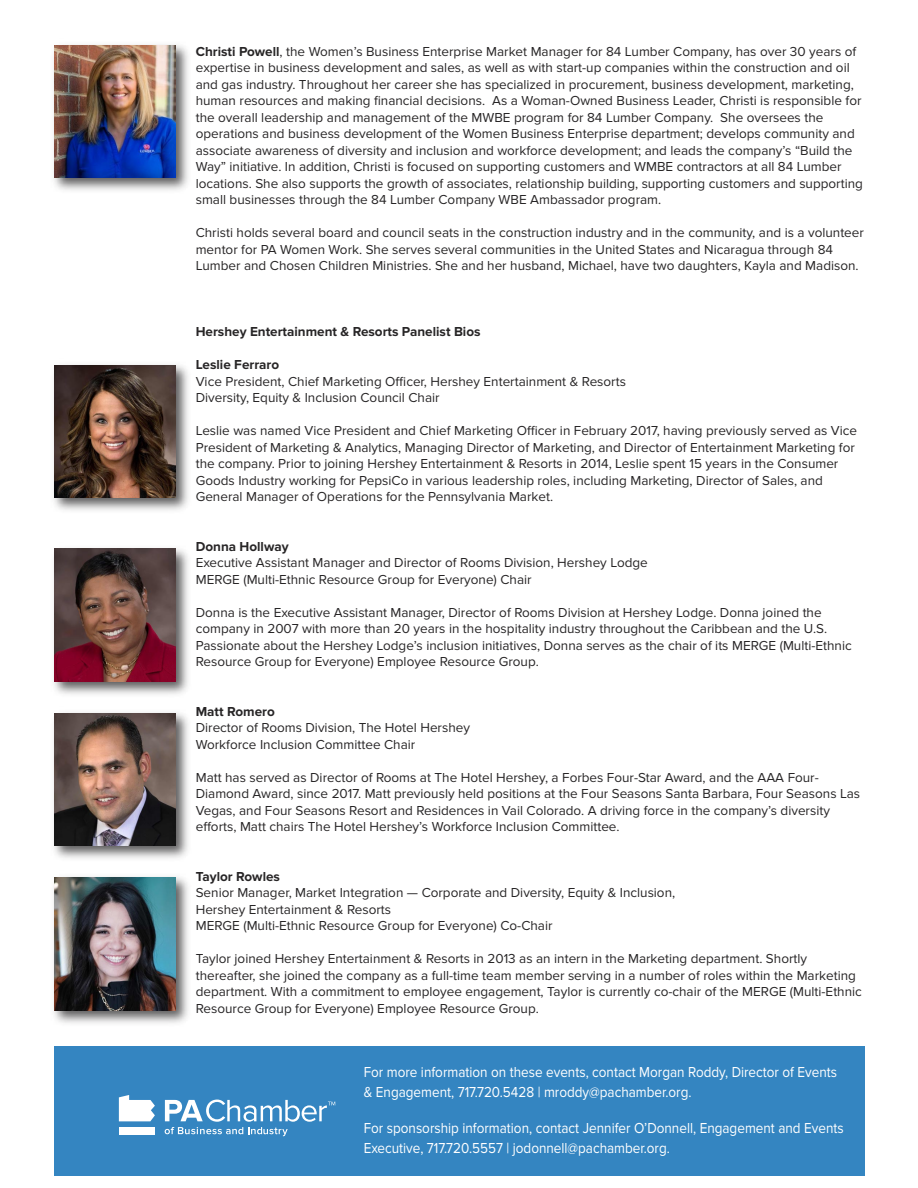
<style>
.page{position:relative;width:918px;height:1188px;background:#fff}
.page>*{position:absolute;margin:0;border:0;box-sizing:border-box;transform-origin:0 0}
.t1{font:15px/20.2px "Proxima Nova";color:#fff;scale:.9 1}
.t2{font:13.5px/16.5px "Proxima Nova";color:#272526}
.t3{font:700 13.5px "Proxima Nova";color:#272526}
.s1{font-weight:700}
</style>
<div class="page">
<div style="left:54px;top:1046px;width:810px;height:130px;background:#3485c1"></div>
<svg style="left:119px;top:1095px;width:36px;height:26px"></svg>
<div style="left:119px;top:1127px;width:35px;height:7px;background:#fff"></div>
<svg style="left:165px;top:1100px;width:170px;height:36px"></svg>
<img style="left:53px;top:364px;width:135px;height:147px">
<img style="left:54px;top:365px;width:121px;height:133px">
<img style="left:53px;top:712px;width:135px;height:147px">
<img style="left:54px;top:713px;width:121px;height:133px">
<img style="left:53px;top:548px;width:135px;height:147px">
<img style="left:54px;top:549px;width:121px;height:133px">
<img style="left:53px;top:876px;width:135px;height:148px">
<img style="left:54px;top:878px;width:121px;height:132px">
<img style="left:53px;top:44px;width:135px;height:147px">
<img style="left:54px;top:45px;width:121px;height:133px">
<p class="t2" style="left:196px;top:44px;width:669px"><span class="s1">Christi Powell</span>, the Women’s Business Enterprise Market Manager for 84 Lumber Company, has over 30 years of expertise in business development and sales, as well as with start-up companies within the construction and oil and gas industry. Throughout her career she has specialized in procurement, business development, marketing, human resources and making financial decisions. As a Woman-Owned Business Leader, Christi is responsible for the overall leadership and management of the MWBE program for 84 Lumber Company. She oversees the operations and business development of the Women Business Enterprise department; develops community and associate awareness of diversity and inclusion and workforce development; and leads the company’s “Build the Way” initiative. In addition, Christi is focused on supporting customers and WMBE contractors at all 84 Lumber locations. She also supports the growth of associates, relationship building, supporting customers and supporting small businesses through the 84 Lumber Company WBE Ambassador program.</p>
<p class="t2" style="left:196px;top:226px;width:670px">Christi holds several board and council seats in the construction industry and in the community, and is a volunteer mentor for PA Women Work. She serves several communities in the United States and Nicaragua through 84<br>Lumber and Chosen Children Ministries. She and her husband, Michael, have two daughters, Kayla and Madison.</p>
<p class="t3" style="left:196px;top:327px;width:286px">Hershey Entertainment &amp; Resorts Panelist Bios</p>
<p class="t3" style="left:196px;top:360px;width:85px">Leslie Ferraro</p>
<p class="t2" style="left:196px;top:374px;width:432px">Vice President, Chief Marketing Officer, Hershey Entertainment &amp; Resorts</p>
<p class="t2" style="left:196px;top:391px;width:245px">Diversity, Equity &amp; Inclusion Council Chair</p>
<p class="t2" style="left:196px;top:424px;width:663px">Leslie was named Vice President and Chief Marketing Officer in February 2017, having previously served as Vice President of Marketing &amp; Analytics, Managing Director of Marketing, and Director of Entertainment Marketing for the company. Prior to joining Hershey Entertainment &amp; Resorts in 2014, Leslie spent 15 years in the Consumer Goods Industry working for PepsiCo in various leadership roles, including Marketing, Director of Sales, and General Manager of Operations for the Pennsylvania Market.</p>
<p class="t3" style="left:196px;top:542px;width:94px">Donna Hollway</p>
<p class="t2" style="left:196px;top:556px;width:454px">Executive Assistant Manager and Director of Rooms Division, Hershey Lodge</p>
<p class="t2" style="left:196px;top:572px;width:337px">MERGE (Multi-Ethnic Resource Group for Everyone) Chair</p>
<p class="t2" style="left:196px;top:605px;width:658px">Donna is the Executive Assistant Manager, Director of Rooms Division at Hershey Lodge. Donna joined the company in 2007 with more than 20 years in the hospitality industry throughout the Caribbean and the U.S.<br>Passionate about the Hershey Lodge’s inclusion initiatives, Donna serves as the chair of its MERGE (Multi-Ethnic Resource Group for Everyone) Employee Resource Group.</p>
<p class="t3" style="left:196px;top:707px;width:81px">Matt Romero</p>
<p class="t2" style="left:196px;top:721px;width:276px">Director of Rooms Division, The Hotel Hershey</p>
<p class="t2" style="left:196px;top:737px;width:221px">Workforce Inclusion Committee Chair</p>
<p class="t2" style="left:196px;top:770px;width:666px">Matt has served as Director of Rooms at The Hotel Hershey, a Forbes Four-Star Award, and the AAA Four-Diamond Award, since 2017. Matt previously held positions at the Four Seasons Santa Barbara, Four Seasons Las Vegas, and Four Seasons Resort and Residences in Vail Colorado. A driving force in the company’s diversity efforts, Matt chairs The Hotel Hershey’s Workforce Inclusion Committee.</p>
<p class="t3" style="left:196px;top:872px;width:86px">Taylor Rowles</p>
<p class="t2" style="left:196px;top:886px;width:481px">Senior Manager, Market Integration — Corporate and Diversity, Equity &amp; Inclusion,<br>Hershey Entertainment &amp; Resorts</p>
<p class="t2" style="left:196px;top:919px;width:358px">MERGE (Multi-Ethnic Resource Group for Everyone) Co-Chair</p>
<p class="t2" style="left:196px;top:952px;width:668px">Taylor joined Hershey Entertainment &amp; Resorts in 2013 as an intern in the Marketing department. Shortly thereafter, she joined the company as a full-time team member serving in a number of roles within the Marketing department. With a commitment to employee engagement, Taylor is currently co-chair of the MERGE (Multi-Ethnic Resource Group for Everyone) Employee Resource Group.</p>
<p class="t1" style="left:364px;top:1064px;width:528px">For more information on these events, contact Morgan Roddy, Director of Events &amp; Engagement, 717.720.5428 | mroddy@pachamber.org.</p>
<p class="t1" style="left:364px;top:1119px;width:535px">For sponsorship information, contact Jennifer O’Donnell, Engagement and Events<br>Executive, 717.720.5557 | jodonnell@pachamber.org.</p>
</div>
